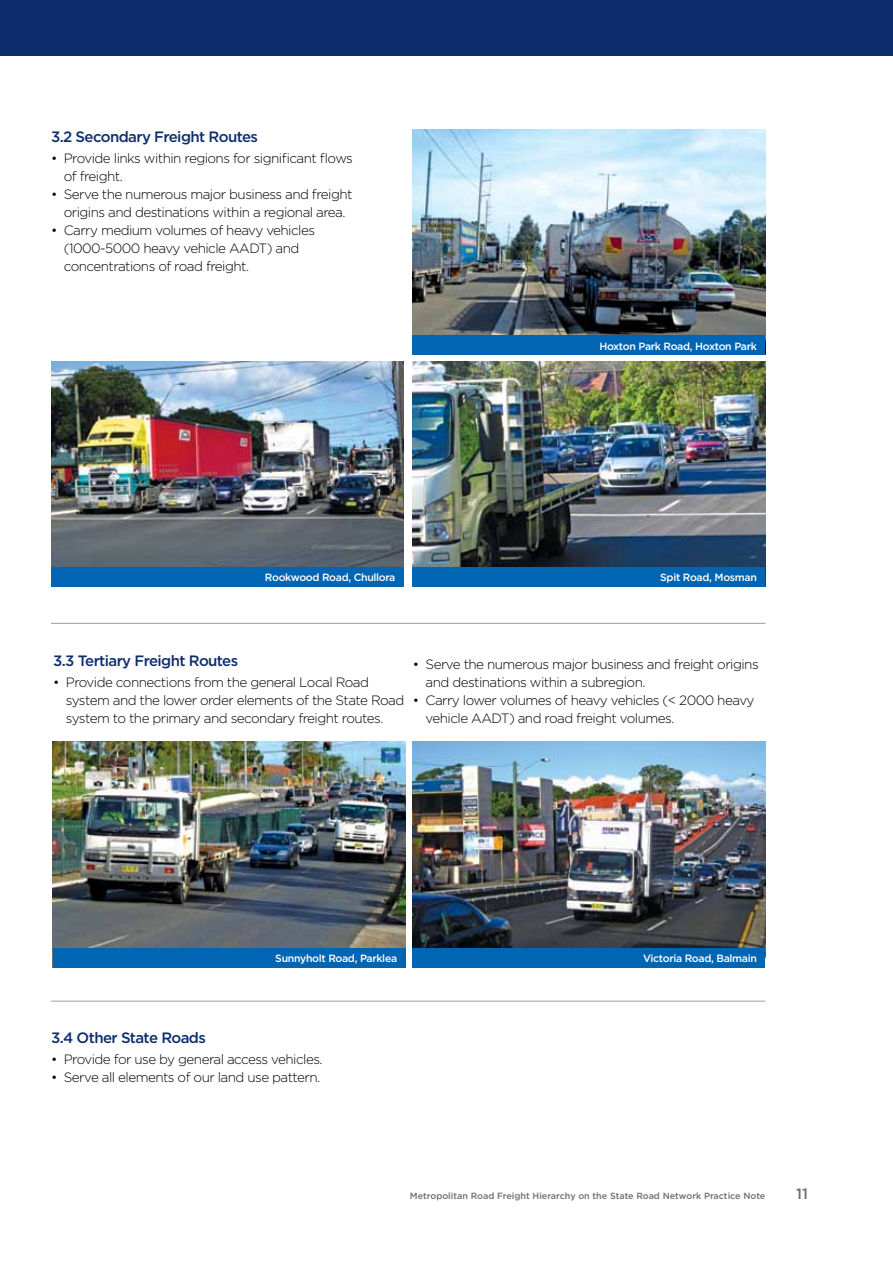
<style>
.page{position:relative;width:893px;height:1263px;background:#fff}
.page>*{position:absolute;margin:0;border:0;box-sizing:border-box;transform-origin:0 0}
.t1{font:500 15px "Gotham";letter-spacing:-.04em;color:#0d2d6c}
.t2{font:500 15px "Gotham";color:#6d6e71}
.t3{font:300 13.5px/18px "Gotham";letter-spacing:-.04em;color:#000}
.t4{font:500 10.5px "Gotham";letter-spacing:-.03em;color:#fff}
.t5{font:500 9px "Gotham";color:#6d6e71}
</style>
<div class="page">
<div style="left:0;top:0;width:893px;height:55px;background:#0d2d6c"></div>
<img style="left:412px;top:130px;width:353px;height:206px">
<img style="left:51px;top:361px;width:353px;height:206px">
<img style="left:412px;top:361px;width:353px;height:206px">
<img style="left:412px;top:742px;width:353px;height:206px">
<img style="left:53px;top:742px;width:353px;height:206px">
<div style="left:412px;top:567px;width:353px;height:20px;background:#0066b3"></div>
<div style="left:51px;top:567px;width:353px;height:20px;background:#0066b3"></div>
<div style="left:412px;top:336px;width:353px;height:19px;background:#0066b3"></div>
<div style="left:412px;top:948px;width:353px;height:19px;background:#0066b3"></div>
<div style="left:53px;top:948px;width:353px;height:19px;background:#0066b3"></div>
<hr style="left:51px;top:623px;width:714px;height:1px;background:#a7a9ac">
<hr style="left:51px;top:1000px;width:714px;height:2px;background:#a7a9ac">
<p class="t1" style="left:51px;top:126px;width:208px">3.2 Secondary Freight Routes</p>
<p class="t3" style="left:64px;top:149px;width:291px;text-indent:-13px">• Provide links within regions for significant flows of freight.</p>
<p class="t3" style="left:51px;top:185px;width:303px;text-align:center">• Serve the numerous major business and freight origins and destinations within a regional area.</p>
<p class="t3" style="left:64px;top:221px;width:253px;text-indent:-13px">• Carry medium volumes of heavy vehicles (1000-5000 heavy vehicle AADT) and concentrations of road freight.</p>
<p class="t4" style="left:599px;top:339px;width:159px">Hoxton Park Road, Hoxton Park</p>
<p class="t4" style="left:265px;top:571px;width:132px">Rookwood Road, Chullora</p>
<p class="t4" style="left:660px;top:571px;width:98px">Spit Road, Mosman</p>
<p class="t1" style="left:53px;top:650px;width:187px">3.3 Tertiary Freight Routes</p>
<p class="t3" style="left:66px;top:673px;width:340px;text-indent:-13px">• Provide connections from the general Local Road system and the lower order elements of the State Road system to the primary and secondary freight routes.</p>
<p class="t3" style="left:426px;top:655px;width:335px;text-indent:-13px">• Serve the numerous major business and freight origins and destinations within a subregion.</p>
<p class="t3" style="left:426px;top:691px;width:330px;text-indent:-13px">• Carry lower volumes of heavy vehicles (&lt; 2000 heavy vehicle AADT) and road freight volumes.</p>
<p class="t4" style="left:275px;top:951px;width:123px">Sunnyholt Road, Parklea</p>
<p class="t4" style="left:643px;top:951px;width:115px">Victoria Road, Balmain</p>
<p class="t1" style="left:51px;top:1028px;width:156px">3.4 Other State Roads</p>
<p class="t3" style="left:51px;top:1050px;width:273px">• Provide for use by general access vehicles.</p>
<p class="t3" style="left:51px;top:1068px;width:271px">• Serve all elements of our land use pattern.</p>
<p class="t5" style="left:410px;top:1190px;width:357px">Metropolitan Road Freight Hierarchy on the State Road Network Practice Note</p>
<p class="t2" style="left:796px;top:1184px;width:13px">11</p>
</div>
